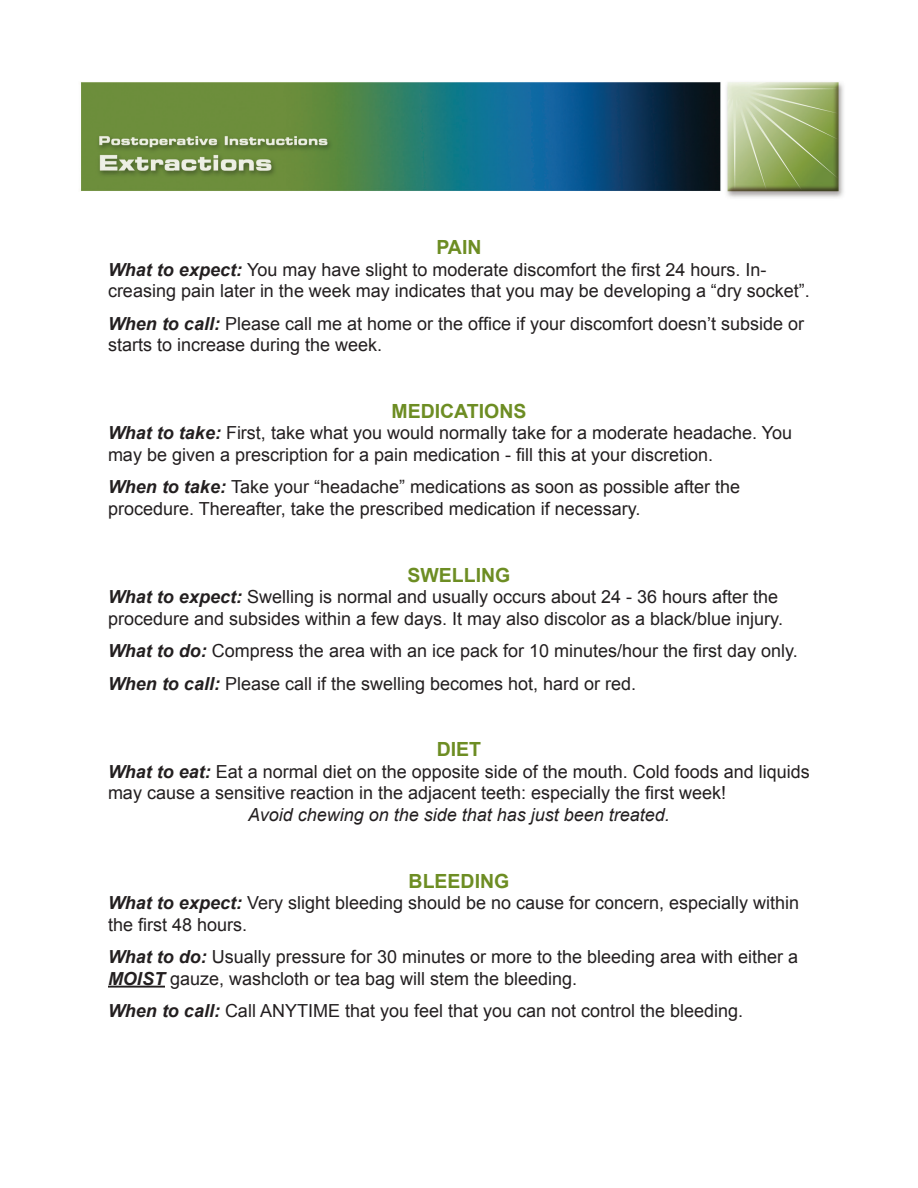
<style>
.page{position:relative;width:918px;height:1188px;background:#fff}
.page>*{position:absolute;margin:0;border:0;box-sizing:border-box;transform-origin:0 0}
.t1{font:700 19.5px "Arial";color:#6d8d23}
.t2{font:18px/21.6px "Arial";color:#231f20}
.t3{font:italic 18px "Arial";color:#231f20}
.s1{font-weight:700;font-style:italic}
</style>
<div class="page">
<hr style="left:108px;top:986px;width:57px;height:2px;background:#231f20">
<img style="left:81px;top:82px;width:763px;height:116px">
<p class="t1" style="left:436px;top:234px;width:47px">PAIN</p>
<p class="t2" style="left:108px;top:259px;width:703px"><span class="s1">What to expect:</span> You may have slight to moderate discomfort the first 24 hours. In&shy;creasing pain later in the week may indicates that you may be developing a “dry socket”.</p>
<p class="t2" style="left:108px;top:313px;width:698px"><span class="s1">When to call:</span> Please call me at home or the office if your discomfort doesn’t subside or starts to increase during the week.</p>
<p class="t1" style="left:391px;top:398px;width:137px">MEDICATIONS</p>
<p class="t2" style="left:108px;top:422px;width:686px"><span class="s1">What to take:</span> First, take what you would normally take for a moderate headache. You may be given a prescription for a pain medication - fill this at your discretion.</p>
<p class="t2" style="left:108px;top:476px;width:634px"><span class="s1">When to take:</span> Take your “headache” medications as soon as possible after the procedure. Thereafter, take the prescribed medication if necessary.</p>
<p class="t1" style="left:408px;top:562px;width:104px">SWELLING</p>
<p class="t2" style="left:108px;top:586px;width:677px"><span class="s1">What to expect:</span> Swelling is normal and usually occurs about 24 - 36 hours after the procedure and subsides within a few days. It may also discolor as a black/blue injury.</p>
<p class="t2" style="left:108px;top:640px;width:691px"><span class="s1">What to do:</span> Compress the area with an ice pack for 10 minutes/hour the first day only.</p>
<p class="t2" style="left:108px;top:673px;width:530px"><span class="s1">When to call:</span> Please call if the swelling becomes hot, hard or red.</p>
<p class="t1" style="left:437px;top:736px;width:46px">DIET</p>
<p class="t2" style="left:108px;top:761px;width:703px"><span class="s1">What to eat:</span> Eat a normal diet on the opposite side of the mouth. Cold foods and liquids may cause a sensitive reaction in the adjacent teeth: especially the first week!</p>
<p class="t3" style="left:248px;top:803px;width:423px">Avoid chewing on the side that has just been treated.</p>
<p class="t1" style="left:409px;top:868px;width:102px">BLEEDING</p>
<p class="t2" style="left:108px;top:892px;width:693px"><span class="s1">What to expect:</span> Very slight bleeding should be no cause for concern, especially within the first 48 hours.</p>
<p class="t2" style="left:108px;top:946px;width:692px"><span class="s1">What to do:</span> Usually pressure for 30 minutes or more to the bleeding area with either a<br><span class="s1">MOIST</span> gauze, washcloth or tea bag will stem the bleeding.</p>
<p class="t2" style="left:108px;top:1000px;width:637px"><span class="s1">When to call:</span> Call ANYTIME that you feel that you can not control the bleeding.</p>
</div>
